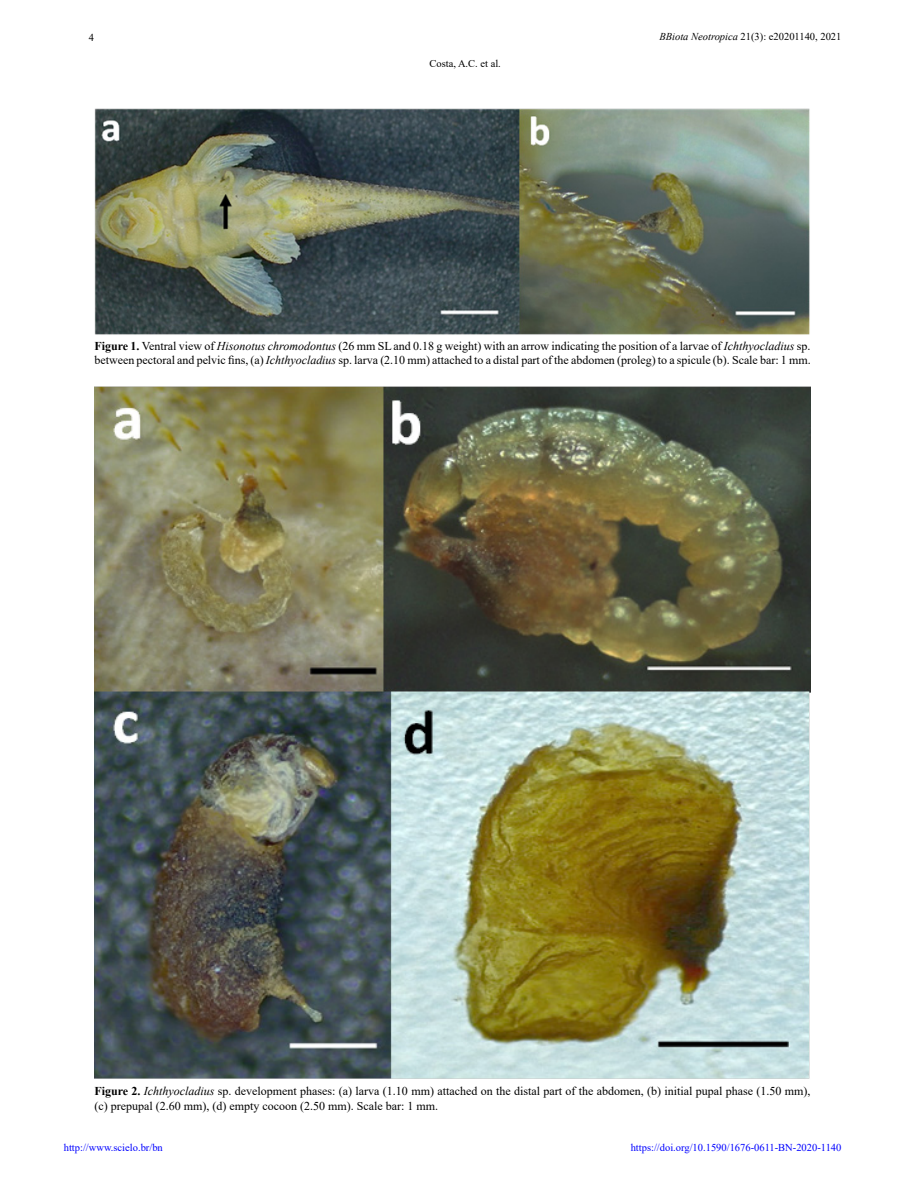
<style>
.page{position:relative;width:918px;height:1188px;background:#fff}
.page>*{position:absolute;margin:0;border:0;box-sizing:border-box;transform-origin:0 0}
.t1{font:12px/14.4px "Times New Roman";color:#000}
.t2{font:10.5px "Times New Roman";color:#00f}
.t3{font:10.5px "Times New Roman";color:#000}
.s1{font-style:italic}
.s2{font-weight:700}
</style>
<div class="page">
<img style="left:94px;top:108px;width:716px;height:227px">
<img style="left:94px;top:386px;width:717px;height:693px">
<p class="t3" style="left:89px;top:31px;width:7px">4</p>
<p class="t3" style="left:429px;top:56px;width:73px">Costa, A.C. et al.</p>
<p class="t3" style="left:659px;top:29px;width:184px"><span class="s1">BBiota Neotropica</span> 21(3): e20201140, 2021</p>
<p class="t1" style="left:94px;top:338px;width:718px"><span class="s2">Figure 1.</span> Ventral view of <span class="s1">Hisonotus chromodontus</span> (26 mm SL and 0.18 g weight) with an arrow indicating the position of a larvae of <span class="s1">Ichthyocladius</span> sp. between pectoral and pelvic fins, (a) <span class="s1">Ichthyocladius</span> sp. larva (2.10 mm) attached to a distal part of the abdomen (proleg) to a spicule (b). Scale bar: 1 mm.</p>
<p class="t1" style="left:94px;top:1084px;width:717px"><span class="s2">Figure 2.</span> <span class="s1">Ichthyocladius</span> sp. development phases: (a) larva (1.10 mm) attached on the distal part of the abdomen, (b) initial pupal phase (1.50 mm), (c) prepupal (2.60 mm), (d) empty cocoon (2.50 mm). Scale bar: 1 mm.</p>
<p class="t2" style="left:64px;top:1140px;width:101px">http://www.scielo.br/bn</p>
<p class="t2" style="left:631px;top:1140px;width:212px">https://doi.org/10.1590/1676-0611-BN-2020-1140</p>
</div>
